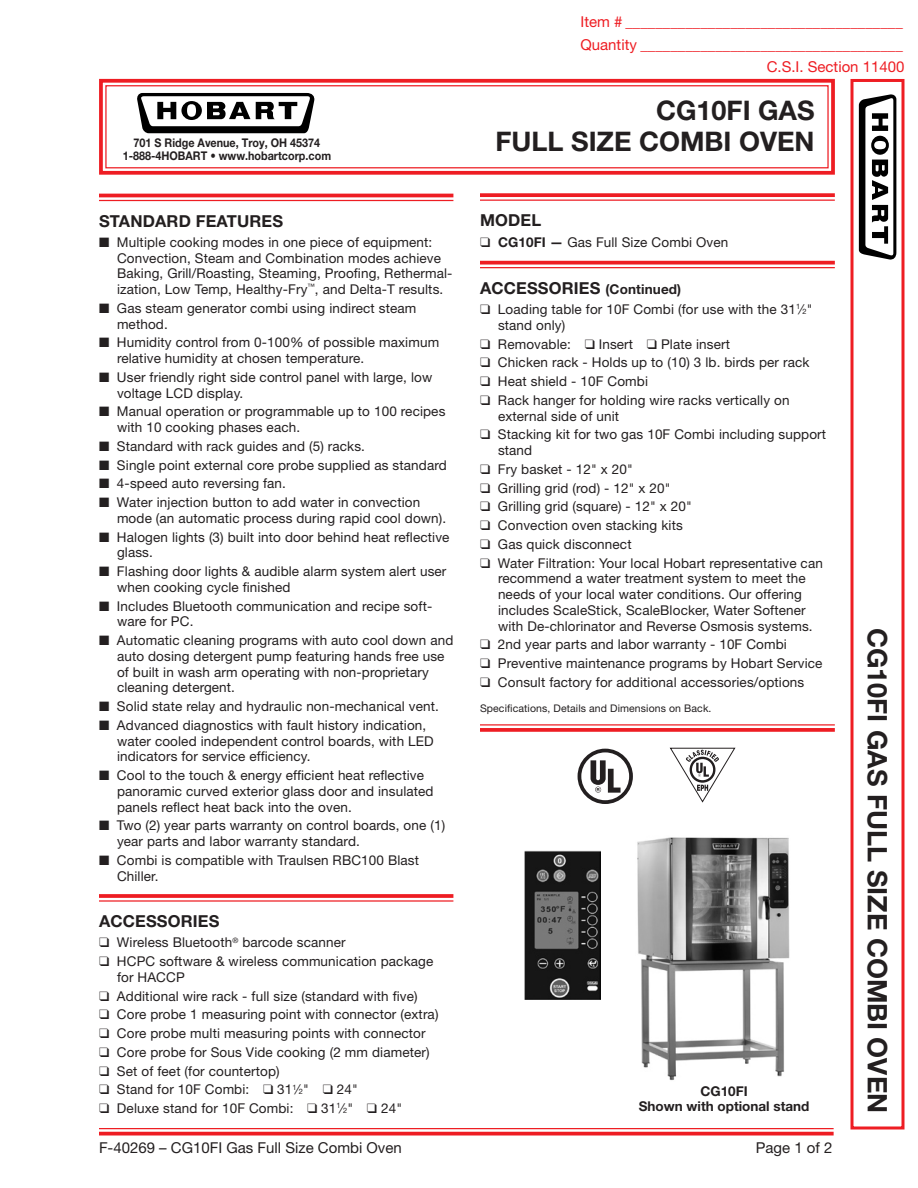
<style>
.page{position:relative;width:918px;height:1188px;background:#fff}
.page>*{position:absolute;margin:0;border:0;box-sizing:border-box;transform-origin:0 0}
.t1{font:700 27px "Helvetica Neue LT Std";color:#231f20}
.Heading_w_line_above{font:700 16.5px "Helvetica Neue LT Std";letter-spacing:.01em;color:#231f20}
.t2{font:15px "Helvetica Neue LT Std";color:#ee1d23}
.Bottom_Line{font:15px "Helvetica Neue LT Std";color:#231f20}
.Body_Text{font:13.5px/15.8px "Helvetica Neue LT Std";letter-spacing:.01em;color:#231f20}
.t3{font:700 13.5px "Helvetica Neue LT Std";color:#231f20}
.t4{font:700 12px "Helvetica Neue LT Std";color:#231f20;scale:.9 1}
.Body_Text-Back{font:10.5px "Helvetica Neue LT Std";letter-spacing:.01em;color:#231f20}
.s1{font-size:7.35px}
.s2{font-weight:700}
.s3{font-size:13.5px}
</style>
<div class="page">
<svg style="left:99px;top:78px;width:736px;height:97px"></svg>
<div style="left:105px;top:85px;width:724px;height:83px;border:1px solid #ee1d23"></div>
<div style="left:850px;top:79px;width:54px;height:1051px;border:3px solid #ee1d23"></div>
<hr style="left:99px;top:1128px;width:735px;height:1px;background:#ee1d23">
<svg style="left:99px;top:1132px;width:735px;height:4px;background:#f0393e"></svg>
<svg style="left:137px;top:93px;width:178px;height:40px"></svg>
<svg style="left:859px;top:94px;width:37px;height:166px"></svg>
<img style="left:637px;top:837px;width:153px;height:244px">
<hr style="left:99px;top:194px;width:354px;height:3px;background:#ee1d23">
<hr style="left:99px;top:200px;width:354px;height:1px;background:#ee1d23">
<svg style="left:99px;top:894px;width:354px;height:4px"></svg>
<hr style="left:99px;top:900px;width:354px;height:2px;background:#ee1d23">
<svg style="left:480px;top:193px;width:355px;height:4px"></svg>
<hr style="left:480px;top:200px;width:355px;height:1px;background:#ee1d23">
<svg style="left:480px;top:261px;width:355px;height:4px"></svg>
<hr style="left:480px;top:267px;width:355px;height:1px;background:#ee1d23">
<hr style="left:480px;top:724px;width:355px;height:2px;background:#ee1d23">
<svg style="left:480px;top:728px;width:355px;height:4px"></svg>
<img style="left:524px;top:851px;width:77px;height:149px">
<svg style="left:578px;top:749px;width:55px;height:55px"></svg>
<div style="left:581px;top:752px;width:48px;height:48px;background:#fff;border-radius:50%"></div>
<svg style="left:591px;top:760px;width:30px;height:33px"></svg>
<svg style="left:670px;top:748px;width:65px;height:55px"></svg>
<p class="t2" style="left:580px;top:13px;width:324px">Item # _____________________________________</p>
<p class="t2" style="left:580px;top:36px;width:324px">Quantity ___________________________________</p>
<p class="t2" style="left:767px;top:58px;width:139px">C.S.I. Section 11400</p>
<p class="t1" style="left:656px;top:93px;width:160px">CG10FI GAS</p>
<p class="t4" style="left:134px;top:135px;width:209px">701 S Ridge Avenue, Troy, OH 45374</p>
<p class="t1" style="left:496px;top:125px;width:321px">FULL SIZE COMBI OVEN</p>
<p class="t4" style="left:123px;top:148px;width:233px">1-888-4HOBART • www.hobartcorp.com</p>
<p class="Heading_w_line_above" style="left:99px;top:211px;width:186px">STANDARD FEATURES</p>
<p class="Body_Text" style="left:117px;top:234px;width:337px;text-indent:-18px">■ Multiple cooking modes in one piece of equipment:<br>Convection, Steam and Combination modes achieve Baking, Grill/Roasting, Steaming, Proofing, Rethermal&shy;ization, Low Temp, Healthy-Fry<sup>™</sup>, and Delta-T results.</p>
<p class="Body_Text" style="left:117px;top:300px;width:301px;text-indent:-18px">■ Gas steam generator combi using indirect steam method.</p>
<p class="Body_Text" style="left:117px;top:335px;width:324px;text-indent:-18px">■ Humidity control from 0-100% of possible maximum relative humidity at chosen temperature.</p>
<p class="Body_Text" style="left:117px;top:369px;width:317px;text-indent:-18px">■ User friendly right side control panel with large, low voltage LCD display.</p>
<p class="Body_Text" style="left:117px;top:404px;width:330px;text-indent:-18px">■ Manual operation or programmable up to 100 recipes with 10 cooking phases each.</p>
<p class="Body_Text" style="left:99px;top:438px;width:268px">■ Standard with rack guides and (5) racks.</p>
<p class="Body_Text" style="left:99px;top:457px;width:349px">■ Single point external core probe supplied as standard</p>
<p class="Body_Text" style="left:99px;top:476px;width:189px">■ 4-speed auto reversing fan.</p>
<p class="Body_Text" style="left:117px;top:494px;width:331px;text-indent:-18px">■ Water injection button to add water in convection mode (an automatic process during rapid cool down).</p>
<p class="Body_Text" style="left:117px;top:529px;width:334px;text-indent:-18px">■ Halogen lights (3) built into door behind heat reflective glass.</p>
<p class="Body_Text" style="left:117px;top:563px;width:331px;text-indent:-18px">■ Flashing door lights &amp; audible alarm system alert user when cooking cycle finished</p>
<p class="Body_Text" style="left:117px;top:598px;width:317px;text-indent:-18px">■ Includes Bluetooth communication and recipe soft&shy;ware for PC.</p>
<p class="Body_Text" style="left:117px;top:632px;width:338px;text-indent:-18px">■ Automatic cleaning programs with auto cool down and auto dosing detergent pump featuring hands free use of built in wash arm operating with non-proprietary cleaning detergent.</p>
<p class="Body_Text" style="left:99px;top:698px;width:341px">■ Solid state relay and hydraulic non-mechanical vent.</p>
<p class="Body_Text" style="left:117px;top:717px;width:318px;text-indent:-18px">■ Advanced diagnostics with fault history indication, water cooled independent control boards, with LED indicators for service efficiency.</p>
<p class="Body_Text" style="left:117px;top:767px;width:318px;text-indent:-18px">■ Cool to the touch &amp; energy efficient heat reflective panoramic curved exterior glass door and insulated panels reflect heat back into the oven.</p>
<p class="Body_Text" style="left:117px;top:818px;width:330px;text-indent:-18px">■ Two (2) year parts warranty on control boards, one (1) year parts and labor warranty standard.</p>
<p class="Body_Text" style="left:117px;top:852px;width:304px;text-indent:-18px">■ Combi is compatible with Traulsen RBC100 Blast<br>Chiller.</p>
<p class="Heading_w_line_above" style="left:99px;top:911px;width:122px">ACCESSORIES</p>
<p class="Body_Text" style="left:99px;top:935px;width:248px">❑ Wireless Bluetooth<sup>®</sup> barcode scanner</p>
<p class="Body_Text" style="left:117px;top:953px;width:318px;text-indent:-18px">❑ HCPC software &amp; wireless communication package for HACCP</p>
<p class="Body_Text" style="left:99px;top:988px;width:320px">❑ Additional wire rack - full size (standard with five)</p>
<p class="Body_Text" style="left:99px;top:1007px;width:341px">❑ Core probe 1 measuring point with connector (extra)</p>
<p class="Body_Text" style="left:99px;top:1025px;width:328px">❑ Core probe multi measuring points with connector</p>
<p class="Body_Text" style="left:99px;top:1044px;width:332px">❑ Core probe for Sous Vide cooking (2 mm diameter)</p>
<p class="Body_Text" style="left:99px;top:1063px;width:182px">❑ Set of feet (for countertop)</p>
<p class="Body_Text" style="left:99px;top:1082px;width:260px">❑ Stand for 10F Combi: ❑ 31<sup>1</sup>⁄<span class="s1">2</span>" ❑ 24"</p>
<p class="Body_Text" style="left:99px;top:1100px;width:305px">❑ Deluxe stand for 10F Combi: ❑ 31<sup>1</sup>⁄<span class="s1">2</span>" ❑ 24"</p>
<p class="Heading_w_line_above" style="left:480px;top:210px;width:63px">MODEL</p>
<p class="Body_Text" style="left:480px;top:234px;width:250px">❑ <span class="s2">CG10FI —</span> Gas Full Size Combi Oven</p>
<p class="Heading_w_line_above" style="left:480px;top:278px;width:203px">ACCESSORIES <span class="s3">(Continued)</span></p>
<p class="Body_Text" style="left:498px;top:301px;width:316px;text-indent:-18px">❑ Loading table for 10F Combi (for use with the 31<sup>1</sup>⁄<span class="s1">2</span>" stand only)</p>
<p class="Body_Text" style="left:480px;top:336px;width:252px">❑ Removable: ❑ Insert ❑ Plate insert</p>
<p class="Body_Text" style="left:480px;top:354px;width:331px">❑ Chicken rack - Holds up to (10) 3 lb. birds per rack</p>
<p class="Body_Text" style="left:480px;top:373px;width:170px">❑ Heat shield - 10F Combi</p>
<p class="Body_Text" style="left:498px;top:392px;width:293px;text-indent:-18px">❑ Rack hanger for holding wire racks vertically on external side of unit</p>
<p class="Body_Text" style="left:498px;top:426px;width:330px;text-indent:-18px">❑ Stacking kit for two gas 10F Combi including support stand</p>
<p class="Body_Text" style="left:480px;top:461px;width:154px">❑ Fry basket - 12" x 20"</p>
<p class="Body_Text" style="left:480px;top:480px;width:192px">❑ Grilling grid (rod) - 12" x 20"</p>
<p class="Body_Text" style="left:480px;top:498px;width:213px">❑ Grilling grid (square) - 12" x 20"</p>
<p class="Body_Text" style="left:480px;top:517px;width:204px">❑ Convection oven stacking kits</p>
<p class="Body_Text" style="left:480px;top:536px;width:153px">❑ Gas quick disconnect</p>
<p class="Body_Text" style="left:480px;top:555px;width:344px;text-align:center">❑ Water Filtration: Your local Hobart representative can recommend a water treatment system to meet the needs of your local water conditions. Our offering includes ScaleStick, ScaleBlocker, Water Softener<br>with De-chlorinator and Reverse Osmosis systems.</p>
<p class="Body_Text" style="left:480px;top:636px;width:308px">❑ 2nd year parts and labor warranty - 10F Combi</p>
<p class="Body_Text" style="left:480px;top:655px;width:344px">❑ Preventive maintenance programs by Hobart Service</p>
<p class="Body_Text" style="left:480px;top:674px;width:326px">❑ Consult factory for additional accessories/options</p>
<p class="Body_Text-Back" style="left:480px;top:702px;width:233px">Specifications, Details and Dimensions on Back.</p>
<p class="t3" style="left:701px;top:1083px;width:49px">CG10FI</p>
<p class="t3" style="left:639px;top:1098px;width:172px">Shown with optional stand</p>
<p class="Bottom_Line" style="left:99px;top:1139px;width:304px">F-40269 – CG10FI Gas Full Size Combi Oven</p>
<p class="Bottom_Line" style="left:756px;top:1139px;width:78px">Page 1 of 2</p>
<p class="t1" style="left:894px;top:628px;width:487px;rotate:90deg">CG10FI GAS FULL SIZE COMBI OVEN</p>
</div>
